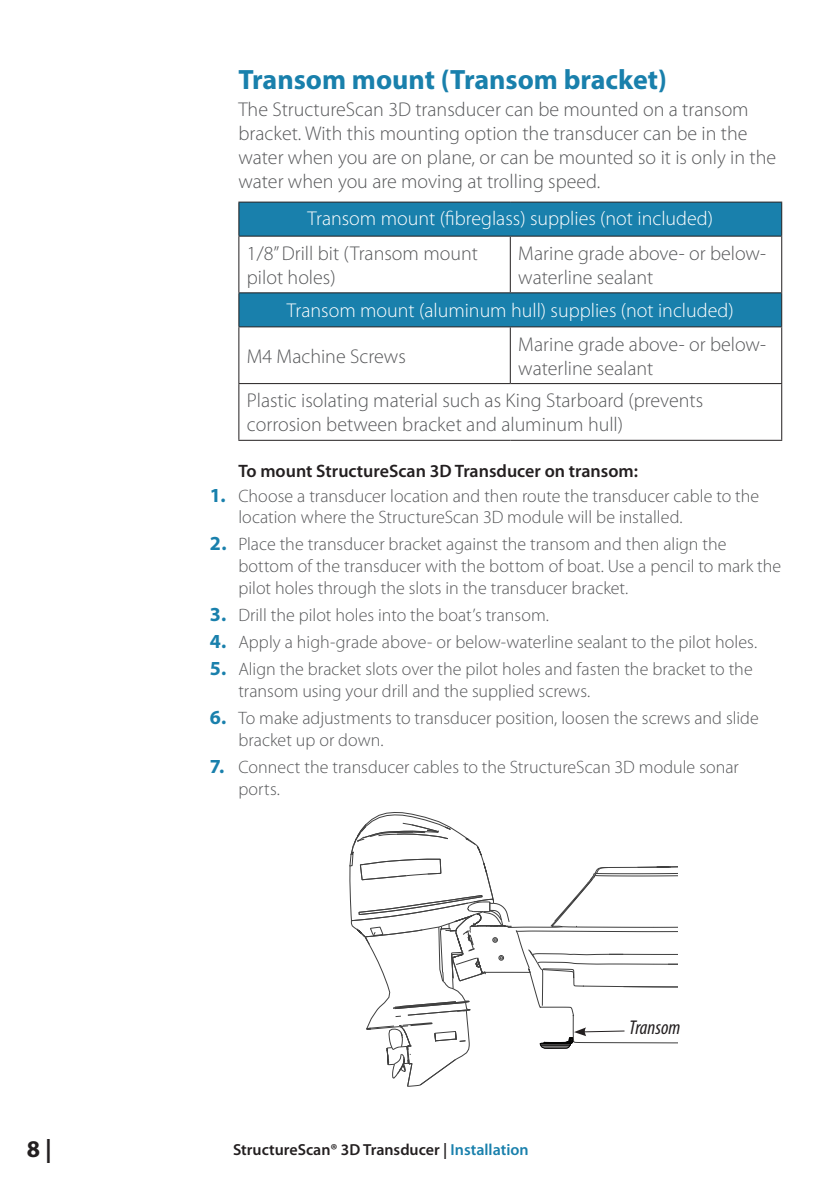
<style>
.page{position:relative;width:840px;height:1191px;background:#fff}
.page>*{position:absolute;margin:0;border:0;box-sizing:border-box;transform-origin:0 0}
.t1{font:700 28px "Myriad Pro";color:#1980ac}
.t2{font:700 24px "Myriad Pro";color:#231f20}
.t3{font:300 20px/24px "Myriad Pro";color:#57585a}
.t4{font:300 20px "Myriad Pro";color:#fff}
.t5{font:italic condensed 20px "Myriad Pro";color:#231f20}
.t6{font:300 18px/21.6px "Myriad Pro";color:#57585a}
.t7{font:600 18px "Myriad Pro";color:#231f20}
.t8{font:600 16px "Myriad Pro";color:#231f20}
.s1{font-weight:700;font-size:20px;color:#1980ac}
.s2{color:#1980ac}
</style>
<div class="page">
<svg style="left:239px;top:203px;width:541px;height:123px;fill:#1980ac"></svg>
<hr style="left:238px;top:202px;width:272px;height:1px;background:#231f20">
<hr style="left:238px;top:203px;width:1px;height:33px;background:#231f20">
<hr style="left:510px;top:202px;width:271px;height:1px;background:#231f20">
<hr style="left:780px;top:203px;width:1px;height:33px;background:#231f20">
<hr style="left:238px;top:236px;width:272px;height:1px;background:#231f20">
<hr style="left:238px;top:237px;width:1px;height:55px;background:#231f20">
<hr style="left:510px;top:236px;width:271px;height:1px;background:#231f20">
<hr style="left:509px;top:237px;width:1px;height:55px;background:#231f20">
<hr style="left:780px;top:237px;width:1px;height:55px;background:#231f20">
<hr style="left:238px;top:292px;width:272px;height:1px;background:#231f20">
<hr style="left:238px;top:293px;width:1px;height:33px;background:#231f20">
<hr style="left:510px;top:292px;width:271px;height:1px;background:#231f20">
<hr style="left:780px;top:293px;width:1px;height:33px;background:#231f20">
<hr style="left:238px;top:326px;width:272px;height:1px;background:#231f20">
<hr style="left:238px;top:327px;width:1px;height:56px;background:#231f20">
<hr style="left:510px;top:326px;width:271px;height:1px;background:#231f20">
<hr style="left:509px;top:327px;width:1px;height:56px;background:#231f20">
<hr style="left:780px;top:327px;width:1px;height:56px;background:#231f20">
<hr style="left:238px;top:383px;width:272px;height:1px;background:#231f20">
<hr style="left:238px;top:384px;width:1px;height:56px;background:#231f20">
<hr style="left:510px;top:383px;width:271px;height:1px;background:#231f20">
<hr style="left:780px;top:384px;width:1px;height:56px;background:#231f20">
<hr style="left:238px;top:440px;width:272px;height:1px;background:#231f20">
<hr style="left:510px;top:440px;width:271px;height:1px;background:#231f20">
<svg style="left:349px;top:812px;width:327px;height:275px"></svg>
<h1 class="t1" style="left:238px;top:61px;width:430px">Transom mount (Transom bracket)</h1>
<p class="t3" style="left:238px;top:98px;width:539px">The StructureScan 3D transducer can be mounted on a transom bracket. With this mounting option the transducer can be in the water when you are on plane, or can be mounted so it is only in the water when you are moving at trolling speed.</p>
<p class="t4" style="left:307px;top:207px;width:406px">Transom mount (fibreglass) supplies (not included)</p>
<p class="t3" style="left:247px;top:242px;width:232px">1/8” Drill bit (Transom mount pilot holes)</p>
<p class="t3" style="left:518px;top:242px;width:249px">Marine grade above- or below&shy;waterline sealant</p>
<p class="t4" style="left:287px;top:300px;width:448px">Transom mount (aluminum hull) supplies (not included)</p>
<p class="t3" style="left:247px;top:344px;width:160px">M4 Machine Screws</p>
<p class="t3" style="left:518px;top:332px;width:249px">Marine grade above- or below&shy;waterline sealant</p>
<p class="t3" style="left:247px;top:389px;width:457px">Plastic isolating material such as King Starboard (prevents corrosion between bracket and aluminum hull)</p>
<p class="t7" style="left:238px;top:459px;width:401px">To mount StructureScan 3D Transducer on transom:</p>
<p class="t6" style="left:238px;top:485px;width:522px;text-indent:-28px"><span class="s1">1.</span> Choose a transducer location and then route the transducer cable to the location where the StructureScan 3D module will be installed.</p>
<p class="t6" style="left:238px;top:534px;width:544px;text-indent:-28px"><span class="s1">2.</span> Place the transducer bracket against the transom and then align the bottom of the transducer with the bottom of boat. Use a pencil to mark the pilot holes through the slots in the transducer bracket.</p>
<p class="t6" style="left:210px;top:604px;width:340px"><span class="s1">3.</span> Drill the pilot holes into the boat’s transom.</p>
<p class="t6" style="left:210px;top:631px;width:548px"><span class="s1">4.</span> Apply a high-grade above- or below-waterline sealant to the pilot holes.</p>
<p class="t6" style="left:238px;top:659px;width:515px;text-indent:-28px"><span class="s1">5.</span> Align the bracket slots over the pilot holes and fasten the bracket to the transom using your drill and the supplied screws.</p>
<p class="t6" style="left:238px;top:708px;width:521px;text-indent:-28px"><span class="s1">6.</span> To make adjustments to transducer position, loosen the screws and slide bracket up or down.</p>
<p class="t6" style="left:238px;top:756px;width:502px;text-indent:-28px"><span class="s1">7.</span> Connect the transducer cables to the StructureScan 3D module sonar ports.</p>
<h2 class="t2" style="left:27px;top:1132px;width:26px">8 |</h2>
<p class="t8" style="left:233px;top:1139px;width:297px">StructureScan® 3D Transducer | <span class="s2">Installation</span></p>
<p class="t5" style="left:629px;top:1015px;width:52px">Transom</p>
</div>
